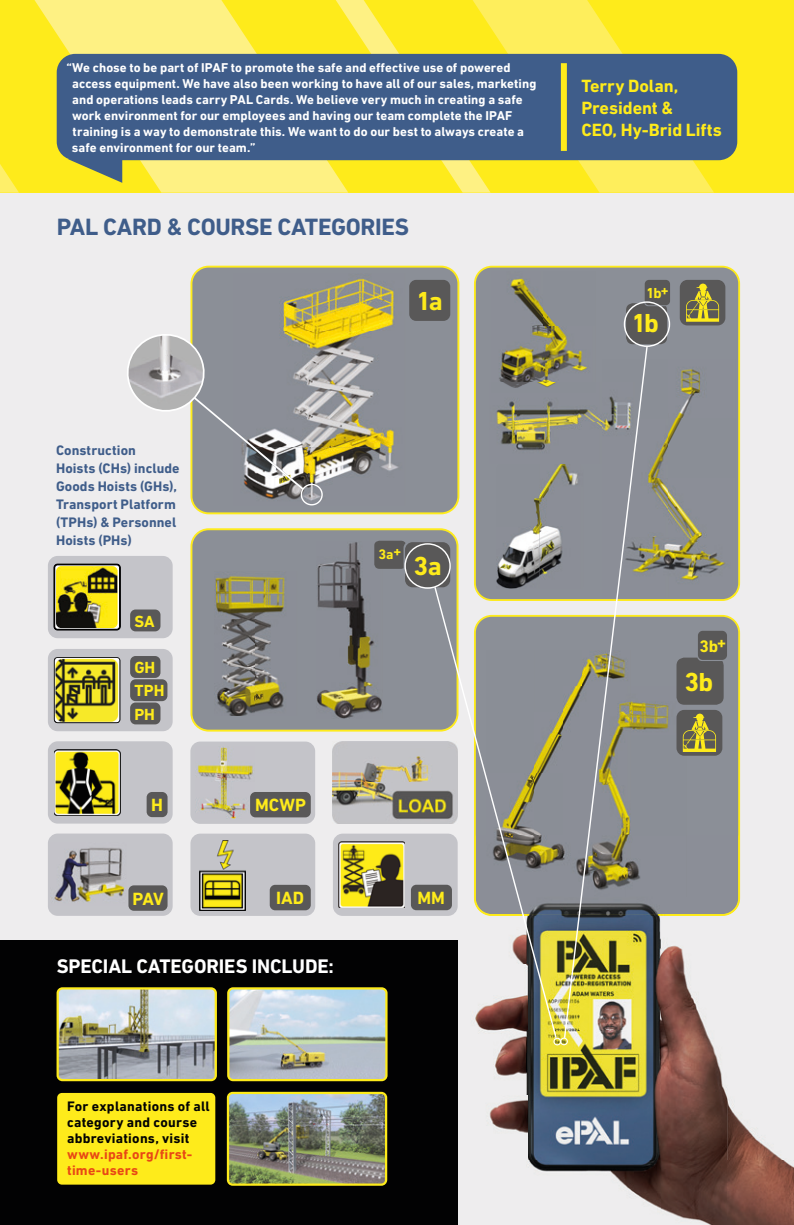
<style>
.page{position:relative;width:794px;height:1225px;background:#fff}
.page>*{position:absolute;margin:0;border:0;box-sizing:border-box;transform-origin:0 0}
.t1{font:700 26.6px "DIN Next LT Pro";letter-spacing:-.05em;color:#feeb1b}
.t2{font:700 24px "DIN Next LT Pro";letter-spacing:-.015em;color:#3f5d8a}
.t3{font:700 20px "DIN Next LT Pro";letter-spacing:-.005em;color:#fff}
.t4{font:700 18px/22px "DIN Next LT Pro";color:#feeb1b}
.t5{font:700 17px "DIN Next LT Pro";color:#feeb1b}
.t6{font:700 16.4px/23.2px "DIN Next LT Pro";color:#feeb1b}
.t7{font:700 14.8px "DIN Next LT Pro";color:#feeb1b}
.t8{font:700 14px/18px "DIN Next LT Pro";letter-spacing:.005em;color:#3f5d8a}
.t9{font:700 14px/16px "DIN Next LT Pro";letter-spacing:.02em;color:#020203}
.t10{font:700 14px/16px "DIN Next LT Pro";letter-spacing:.02em;color:#e84715}
.t11{font:700 14px "DIN Next LT Pro";color:#feeb1b}
.t12{font:700 13px/16px "DIN Next LT Pro";letter-spacing:.005em;color:#fff}
</style>
<div class="page">
<div style="left:0;top:193px;width:794px;height:1032px;background:#eeedee"></div>
<div style="left:0;top:0;width:794px;height:193px;background:#feeb1b"></div>
<svg style="left:490px;top:0;width:224px;height:193px"></svg>
<svg style="left:0;top:164px;width:19px;height:29px"></svg>
<svg style="left:348px;top:0;width:142px;height:193px"></svg>
<svg style="left:34px;top:0;width:314px;height:193px;fill:#fef183"></svg>
<div style="left:57px;top:54px;width:680px;height:106px;background:#3f5d8a;border-radius:19px"></div>
<svg style="left:68px;top:159px;width:54px;height:24px"></svg>
<div style="left:561px;top:63px;width:6px;height:88px;background:#feeb1b"></div>
<div style="left:0;top:940px;width:458px;height:285px;background:#020203"></div>
<img style="left:230px;top:990px;width:154px;height:88px">
<div style="left:227px;top:987px;width:160px;height:94px;border:2px solid #feeb1b;border-radius:5px"></div>
<img style="left:230px;top:1094px;width:154px;height:88px">
<div style="left:227px;top:1091px;width:160px;height:94px;border:2px solid #feeb1b;border-radius:5px"></div>
<img style="left:60px;top:990px;width:154px;height:88px">
<div style="left:57px;top:987px;width:160px;height:94px;border:2px solid #feeb1b;border-radius:5px"></div>
<div style="left:190px;top:741px;width:125px;height:83px;background:#c4c4c9;border-radius:10px"></div>
<img style="left:198px;top:747px;width:55px;height:71px">
<div style="left:250px;top:792px;width:61px;height:25px;background:#595858;border-radius:5px"></div>
<div style="left:190px;top:833px;width:125px;height:83px;background:#c4c4c9;border-radius:10px"></div>
<div style="left:270px;top:885px;width:41px;height:25px;background:#595858;border-radius:5px"></div>
<img style="left:199px;top:840px;width:46px;height:70px">
<div style="left:48px;top:833px;width:125px;height:83px;background:#c4c4c9;border-radius:10px"></div>
<img style="left:54px;top:847px;width:71px;height:55px">
<div style="left:128px;top:885px;width:39px;height:25px;background:#595858;border-radius:5px"></div>
<svg style="left:474px;top:266px;width:266px;height:335px;background:#98998b"></svg>
<img style="left:496px;top:464px;width:67px;height:124px">
<img style="left:648px;top:359px;width:87px;height:238px">
<svg style="left:730px;top:592px;width:5px;height:5px"></svg>
<img style="left:492px;top:272px;width:103px;height:110px">
<div style="left:680px;top:280px;width:45px;height:45px;background:#595858;border-radius:8px"></div>
<svg style="left:686px;top:283px;width:33px;height:39px"></svg>
<img style="left:490px;top:382px;width:73px;height:82px">
<svg style="left:626px;top:303px;width:41px;height:41px;background:#646363"></svg>
<div style="left:644px;top:280px;width:26px;height:25px;background:#595858;border-radius:4px"></div>
<svg style="left:558px;top:615px;width:182px;height:220px;background:#909390"></svg>
<img style="left:648px;top:686px;width:38px;height:149px">
<img style="left:558px;top:650px;width:5px;height:62px">
<img style="left:558px;top:712px;width:5px;height:123px">
<div style="left:676px;top:710px;width:46px;height:45px;background:#595858;border-radius:8px"></div>
<svg style="left:683px;top:713px;width:33px;height:39px"></svg>
<svg style="left:676px;top:657px;width:47px;height:48px;background:#5b5a5b"></svg>
<div style="left:698px;top:631px;width:29px;height:29px;background:#595858;border-radius:5px"></div>
<svg style="left:190px;top:528px;width:268px;height:203px;background:#929590"></svg>
<img style="left:214px;top:571px;width:84px;height:144px">
<img style="left:317px;top:541px;width:66px;height:177px">
<svg style="left:190px;top:266px;width:269px;height:248px;background:#95978e"></svg>
<img style="left:727px;top:835px;width:67px;height:390px">
<img style="left:527px;top:916px;width:200px;height:309px">
<img style="left:489px;top:1039px;width:38px;height:94px">
<img style="left:558px;top:835px;width:182px;height:81px">
<div style="left:648px;top:835px;width:38px;height:62px;background:#8b8e97"></div>
<img style="left:234px;top:274px;width:171px;height:231px">
<div style="left:301px;top:484px;width:22px;height:21px;border:1px solid #fff;border-radius:50%"></div>
<div style="left:409px;top:280px;width:41px;height:41px;background:#595858;border-radius:7px"></div>
<svg style="left:127px;top:330px;width:177px;height:160px"></svg>
<div style="left:624px;top:301px;width:46px;height:46px;border:1px solid #fff;border-radius:50%"></div>
<svg style="left:374px;top:541px;width:31px;height:28px"></svg>
<div style="left:405px;top:542px;width:45px;height:45px;background:#595858;border-radius:8px"></div>
<div style="left:404px;top:543px;width:47px;height:46px;border:1px solid #fff;border-radius:50%"></div>
<svg style="left:553px;top:1037px;width:15px;height:9px"></svg>
<svg style="left:433px;top:585px;width:125px;height:454px"></svg>
<svg style="left:563px;top:345px;width:85px;height:694px;background:#949582"></svg>
<div style="left:48px;top:741px;width:125px;height:82px;background:#c4c4c9;border-radius:10px"></div>
<div style="left:147px;top:792px;width:21px;height:25px;background:#595858;border-radius:5px"></div>
<img style="left:54px;top:749px;width:66px;height:66px">
<div style="left:57px;top:1093px;width:158px;height:91px;background:#feeb1b;border-radius:5px"></div>
<img style="left:333px;top:741px;width:125px;height:83px">
<div style="left:333px;top:833px;width:125px;height:83px;background:#c4c4c9;border-radius:10px"></div>
<img style="left:338px;top:841px;width:67px;height:67px">
<div style="left:48px;top:649px;width:125px;height:82px;background:#c4c4c9;border-radius:10px"></div>
<div style="left:130px;top:702px;width:30px;height:22px;background:#595858;border-radius:5px"></div>
<div style="left:130px;top:656px;width:30px;height:22px;background:#595858;border-radius:5px"></div>
<div style="left:130px;top:679px;width:37px;height:22px;background:#595858;border-radius:5px"></div>
<svg style="left:54px;top:657px;width:66px;height:66px;background:#a29a2f"></svg>
<div style="left:411px;top:884px;width:41px;height:26px;background:#595858;border-radius:5px"></div>
<div style="left:48px;top:556px;width:125px;height:82px;background:#c4c4c9;border-radius:10px"></div>
<div style="left:130px;top:609px;width:30px;height:22px;background:#595858;border-radius:5px"></div>
<svg style="left:54px;top:564px;width:66px;height:66px"></svg>
<img style="left:56px;top:566px;width:62px;height:62px">
<p class="t12" style="left:72px;top:59px;width:466px;text-indent:-5px">“We chose to be part of IPAF to promote the safe and effective use of powered access equipment. We have also been working to have all of our sales, marketing and operations leads carry PAL Cards. We believe very much in creating a safe work environment for our employees and having our team complete the IPAF training is a way to demonstrate this. We want to do our best to always create a safe environment for our team.”</p>
<h2 class="t2" style="left:57px;top:213px;width:354px">PAL CARD &amp; COURSE CATEGORIES</h2>
<h1 class="t1" style="left:416px;top:286px;width:28px">1a</h1>
<p class="t8" style="left:56px;top:441px;width:125px">Construction<br>Hoists (CHs) include<br>Goods Hoists (GHs),<br>Transport Platform (TPHs) &amp; Personnel<br>Hoists (PHs)</p>
<p class="t6" style="left:134px;top:609px;width:22px">SA</p>
<p class="t6" style="left:134px;top:656px;width:32px">GH<br>TPH</p>
<p class="t6" style="left:134px;top:702px;width:22px">PH</p>
<h3 class="t4" style="left:151px;top:794px;width:13px">H</h3>
<h3 class="t4" style="left:255px;top:794px;width:52px">MCWP</h3>
<h3 class="t4" style="left:132px;top:888px;width:33px">PAV</h3>
<h3 class="t4" style="left:276px;top:887px;width:30px">IAD</h3>
<h3 class="t3" style="left:57px;top:954px;width:279px">SPECIAL CATEGORIES INCLUDE:</h3>
<p class="t11" style="left:378px;top:546px;width:24px">3a+</p>
<h1 class="t1" style="left:413px;top:550px;width:30px">3a</h1>
<h3 class="t4" style="left:417px;top:887px;width:29px">MM</h3>
<h3 class="t4" style="left:581px;top:74px;width:142px">Terry Dolan,<br>President &amp;<br>CEO, Hy-Brid Lifts</h3>
<p class="t7" style="left:646px;top:284px;width:24px">1b<sup>+</sup></p>
<h1 class="t1" style="left:631px;top:307px;width:29px">1b</h1>
<h3 class="t5" style="left:699px;top:636px;width:28px">3b<sup>+</sup></h3>
<h1 class="t1" style="left:684px;top:666px;width:30px">3b</h1>
<p class="t9" style="left:67px;top:1097px;width:144px">For explanations of all category and course abbreviations, visit</p>
<p class="t10" style="left:67px;top:1145px;width:127px">www.ipaf.org/first&shy;time-users</p>
</div>
